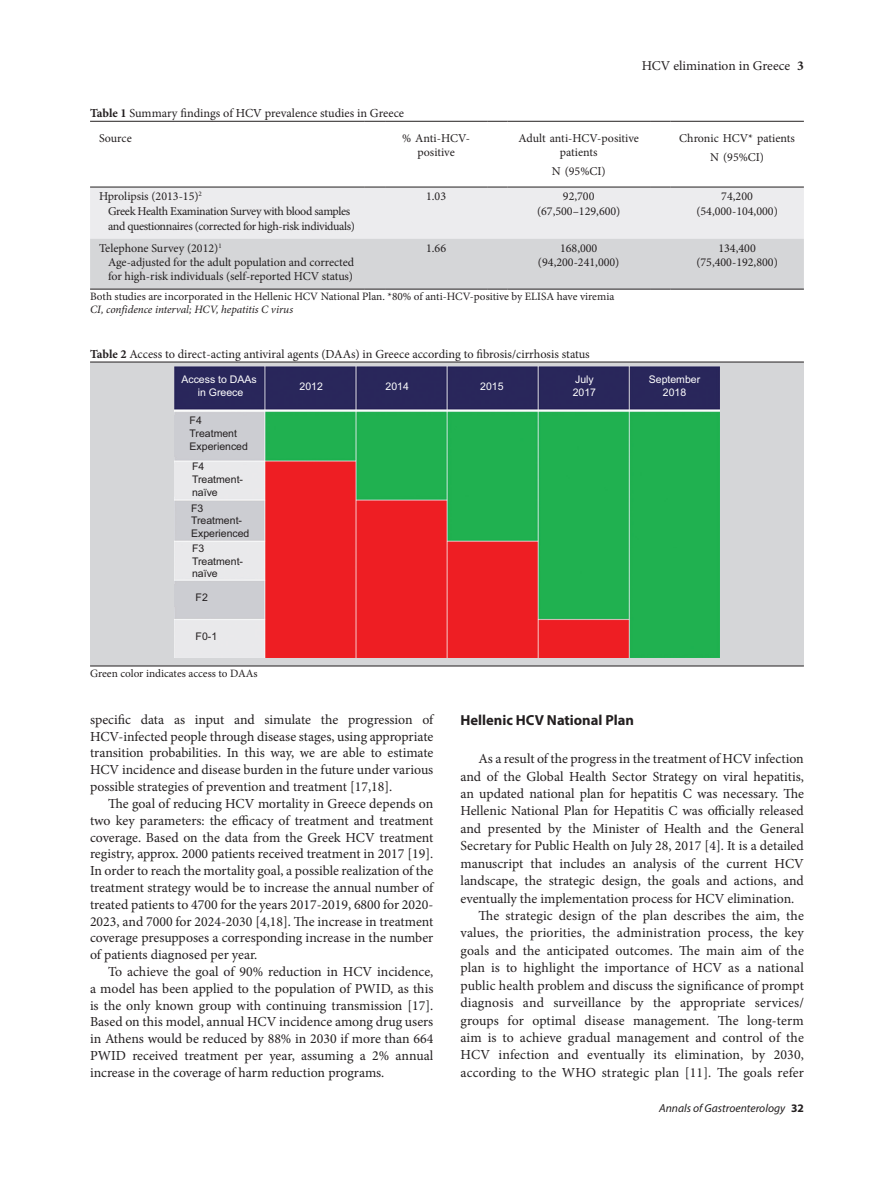
<style>
.page{position:relative;width:894px;height:1191px;background:#fff}
.page>*{position:absolute;margin:0;border:0;box-sizing:border-box;transform-origin:0 0}
.t1{font:700 14.55px "Myriad Pro";color:#231f20}
.TX{font:13.8px/16.8px "Minion Pro";color:#231f20;text-align:justify}
.RH_R{font:13.5px "Minion Pro";color:#231f20}
.TT{font:12.3px "Minion Pro";color:#231f20}
.TBL{font:12px/14.4px "Minion Pro";letter-spacing:-.005em;color:#231f20}
.TB{font:12px/15px "Minion Pro";letter-spacing:-.03em;color:#231f20}
.TCH{font:12px/14.4px "Minion Pro";color:#231f20;text-align:center}
.TB-2{font:12px "Minion Pro";color:#231f20}
.t2{font:italic 11.55px "Myriad Pro";color:#231f20}
.TFN{font:11.25px/13.5px "Minion Pro";color:#231f20}
.t3{font:10.5px/12.6px "Arial";color:#231f20}
.t4{font:10.5px/12.6px "Arial";color:#fff;text-align:center}
.s1{font-weight:700}
.s2{font-style:italic}
.s3{font-weight:700;font-style:normal}
</style>
<div class="page">
<hr style="left:90px;top:121px;width:274px;height:1px;background:#231f20">
<svg style="left:364px;top:121px;width:21px;height:1px"></svg>
<hr style="left:385px;top:121px;width:102px;height:1px;background:#231f20">
<svg style="left:487px;top:121px;width:20px;height:1px"></svg>
<hr style="left:507px;top:121px;width:142px;height:1px;background:#231f20">
<svg style="left:649px;top:121px;width:21px;height:1px"></svg>
<hr style="left:670px;top:121px;width:133px;height:1px;background:#231f20">
<svg style="left:90px;top:187px;width:713px;height:103px;background:#dedee0"></svg>
<hr style="left:670px;top:289px;width:133px;height:1px;background:#231f20">
<div style="left:90px;top:362px;width:713px;height:304px;background:#d5d6d8"></div>
<hr style="left:90px;top:665px;width:713px;height:1px;background:#231f20">
<hr style="left:90px;top:361px;width:713px;height:1px;background:#231f20">
<img style="left:174px;top:366px;width:545px;height:291px">
<p class="RH_R" style="left:641px;top:57px;width:164px">HCV elimination in Greece <span class="s1">3</span></p>
<p class="TT" style="left:90px;top:105px;width:315px"><span class="s1">Table 1</span> Summary findings of HCV prevalence studies in Greece</p>
<p class="TCH" style="left:99px;top:131px;width:34px">Source</p>
<p class="TCH" style="left:402px;top:131px;width:69px">% Anti-HCV&shy;positive</p>
<p class="TCH" style="left:518px;top:131px;width:122px">Adult anti-HCV-positive patients</p>
<p class="TCH" style="left:551px;top:164px;width:55px">N (95%CI)</p>
<p class="TB-2" style="left:99px;top:188px;width:104px">Hprolipsis (2013‑15)<sup>2</sup></p>
<p class="TB" style="left:108px;top:204px;width:248px">Greek Health Examination Survey with blood samples and questionnaires (corrected for high‑risk individuals)</p>
<p class="TBL" style="left:99px;top:241px;width:124px">Telephone Survey (2012)<sup>1</sup></p>
<p class="TBL" style="left:108px;top:255px;width:247px">Age‑adjusted for the adult population and corrected for high‑risk individuals (self‑reported HCV status)</p>
<p class="TB" style="left:426px;top:189px;width:22px">1.03</p>
<p class="TB" style="left:562px;top:189px;width:33px">92,700</p>
<p class="TB-2" style="left:537px;top:203px;width:85px">(67,500–129,600)</p>
<p class="TBL" style="left:426px;top:241px;width:22px">1.66</p>
<p class="TBL" style="left:560px;top:241px;width:39px">168,000</p>
<p class="TBL" style="left:537px;top:255px;width:83px">(94,200‑241,000)</p>
<p class="TCH" style="left:679px;top:131px;width:117px">Chronic HCV* patients</p>
<p class="TCH" style="left:709px;top:150px;width:55px">N (95%CI)</p>
<p class="TB" style="left:721px;top:189px;width:33px">74,200</p>
<p class="TB-2" style="left:696px;top:203px;width:83px">(54,000‑104,000)</p>
<p class="TBL" style="left:718px;top:241px;width:39px">134,400</p>
<p class="TBL" style="left:696px;top:255px;width:83px">(75,400‑192,800)</p>
<p class="TFN" style="left:90px;top:289px;width:525px">Both studies are incorporated in the Hellenic HCV National Plan. *80% of anti-HCV-positive by ELISA have viremia<br><span class="s2">CI, confidence interval; HCV, hepatitis C virus</span></p>
<p class="TT" style="left:90px;top:345px;width:501px"><span class="s1">Table 2</span> Access to direct-acting antiviral agents (DAAs) in Greece according to fibrosis/cirrhosis status</p>
<p class="t4" style="left:181px;top:373px;width:77px">Access to DAAs in Greece</p>
<p class="t4" style="left:299px;top:380px;width:25px">2012</p>
<p class="t4" style="left:385px;top:380px;width:25px">2014</p>
<p class="t4" style="left:480px;top:380px;width:25px">2015</p>
<p class="t4" style="left:572px;top:373px;width:25px;text-align:left">July<br>2017</p>
<p class="t4" style="left:648px;top:373px;width:53px">September<br>2018</p>
<p class="t3" style="left:189px;top:414px;width:60px">F4<br>Treatment<br>Experienced</p>
<p class="t3" style="left:192px;top:460px;width:52px">F4<br>Treatment&shy;naïve</p>
<p class="t3" style="left:191px;top:501px;width:60px">F3<br>Treatment-<br>Experienced</p>
<p class="t3" style="left:192px;top:541px;width:52px">F3<br>Treatment&shy;naïve</p>
<p class="t3" style="left:195px;top:590px;width:14px">F2</p>
<p class="t3" style="left:195px;top:630px;width:23px">F0-1</p>
<p class="TFN" style="left:90px;top:666px;width:169px">Green color indicates access to DAAs</p>
<p class="TX" style="left:90px;top:711px;width:345px">specific data as input and simulate the progression of HCV-infected people through disease stages, using appropriate transition probabilities. In this way, we are able to estimate HCV incidence and disease burden in the future under various possible strategies of prevention and treatment [17,18].</p>
<p class="TX" style="left:90px;top:795px;width:345px;text-indent:18px">The goal of reducing HCV mortality in Greece depends on two key parameters: the efficacy of treatment and treatment coverage. Based on the data from the Greek HCV treatment registry, approx. 2000 patients received treatment in 2017 [19].<br>In order to reach the mortality goal, a possible realization of the treatment strategy would be to increase the annual number of treated patients to 4700 for the years 2017-2019, 6800 for 2020- 2023, and 7000 for 2024-2030 [4,18]. The increase in treatment coverage presupposes a corresponding increase in the number of patients diagnosed per year.</p>
<p class="TX" style="left:90px;top:963px;width:345px;text-indent:18px">To achieve the goal of 90% reduction in HCV incidence, a model has been applied to the population of PWID, as this is the only known group with continuing transmission [17].<br>Based on this model, annual HCV incidence among drug users in Athens would be reduced by 88% in 2030 if more than 664<br>PWID received treatment per year, assuming a 2% annual increase in the coverage of harm reduction programs.</p>
<h1 class="t1" style="left:460px;top:710px;width:175px">Hellenic HCV National Plan</h1>
<p class="TX" style="left:460px;top:750px;width:345px;line-height:17.4px;text-indent:18px">As a result of the progress in the treatment of HCV infection and of the Global Health Sector Strategy on viral hepatitis, an updated national plan for hepatitis C was necessary. The Hellenic National Plan for Hepatitis C was officially released and presented by the Minister of Health and the General Secretary for Public Health on July 28, 2017 [4]. It is a detailed manuscript that includes an analysis of the current HCV landscape, the strategic design, the goals and actions, and eventually the implementation process for HCV elimination.</p>
<p class="TX" style="left:460px;top:906px;width:345px;line-height:17.4px;text-indent:18px">The strategic design of the plan describes the aim, the values, the priorities, the administration process, the key goals and the anticipated outcomes. The main aim of the plan is to highlight the importance of HCV as a national public health problem and discuss the significance of prompt diagnosis and surveillance by the appropriate services/ groups for optimal disease management. The long-term aim is to achieve gradual management and control of the HCV infection and eventually its elimination, by 2030, according to the WHO strategic plan [11]. The goals refer</p>
<p class="t2" style="left:658px;top:1101px;width:146px">Annals of Gastroenterology <span class="s3">32</span></p>
</div>
